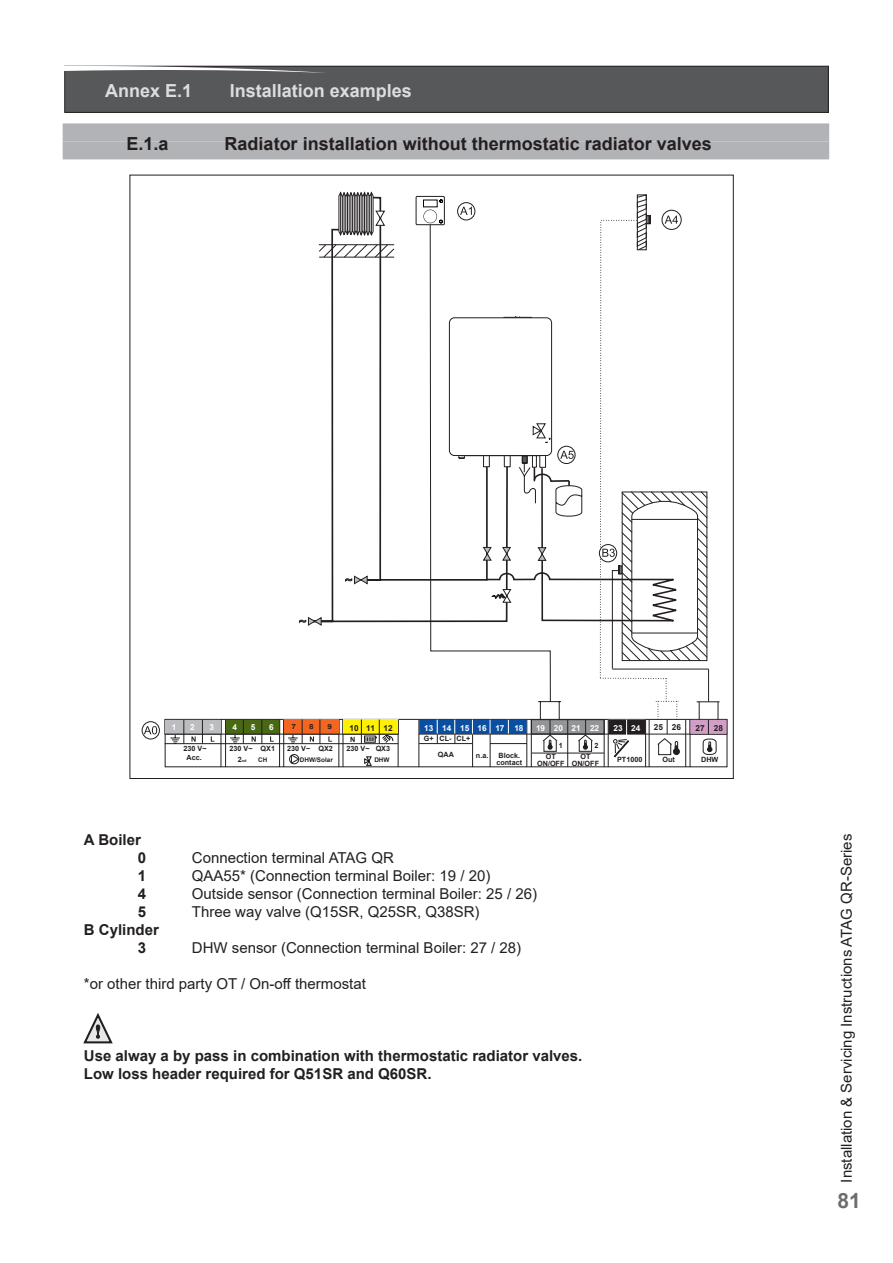
<style>
.page{position:relative;width:893px;height:1263px;background:#fff}
.page>*{position:absolute;margin:0;border:0;box-sizing:border-box;transform-origin:0 0}
.t1{font:700 21px "Arial";color:#6c6d70}
.subkop{font:700 18px "Arial";color:#231f20}
.Kop{font:700 18px "Arial";color:#dcdddf}
.normale_tekst{font:15px "Arial";color:#231f20}
.normale_tekst-2{font:700 15px "Arial";color:#231f20}
.t2{font:700 8.25px "Arial";color:#fff}
.t3{font:700 8.25px "Arial";color:#231f20}
.t4{font:700 7.2px/7.2px "Arial";color:#231f20;text-align:center}
.t5{font:700 6.9px "Arial";color:#231f20;scale:1.2 1}
.t6{font:700 6.3px "Arial";color:#231f20}
.t7{font:700 3.75px "Arial";color:#231f20}
.s1{font-size:7.2px}
</style>
<div class="page">
<hr style="left:398px;top:720px;width:1px;height:47px;background:#231f20">
<hr style="left:343px;top:720px;width:1px;height:47px;background:#231f20">
<div style="left:690px;top:719px;width:37px;height:15px;border:1px solid #231f20"></div>
<div style="left:225px;top:719px;width:55px;height:15px;border:1px solid #231f20"></div>
<div style="left:165px;top:719px;width:56px;height:15px;border:1px solid #231f20"></div>
<hr style="left:690px;top:720px;width:1px;height:47px;background:#231f20">
<hr style="left:685px;top:719px;width:1px;height:48px;background:#231f20">
<hr style="left:649px;top:720px;width:1px;height:47px;background:#231f20">
<hr style="left:645px;top:719px;width:1px;height:48px;background:#231f20">
<hr style="left:608px;top:720px;width:1px;height:47px;background:#231f20">
<hr style="left:604px;top:720px;width:1px;height:47px;background:#231f20">
<hr style="left:567px;top:720px;width:1px;height:47px;background:#231f20">
<hr style="left:531px;top:720px;width:1px;height:47px;background:#231f20">
<hr style="left:527px;top:720px;width:1px;height:47px;background:#231f20">
<hr style="left:419px;top:720px;width:1px;height:47px;background:#231f20">
<hr style="left:339px;top:720px;width:1px;height:47px;background:#231f20">
<hr style="left:283px;top:720px;width:1px;height:47px;background:#231f20">
<hr style="left:279px;top:720px;width:1px;height:47px;background:#231f20">
<hr style="left:225px;top:720px;width:1px;height:47px;background:#231f20">
<hr style="left:221px;top:720px;width:1px;height:47px;background:#231f20">
<hr style="left:165px;top:743px;width:233px;height:1px;background:#231f20">
<svg style="left:191px;top:736px;width:5px;height:6px"></svg>
<svg style="left:252px;top:736px;width:4px;height:6px"></svg>
<svg style="left:270px;top:736px;width:4px;height:6px"></svg>
<svg style="left:310px;top:736px;width:4px;height:6px"></svg>
<svg style="left:328px;top:736px;width:4px;height:6px"></svg>
<svg style="left:318px;top:196px;width:22px;height:427px"></svg>
<svg style="left:340px;top:195px;width:113px;height:525px"></svg>
<svg style="left:319px;top:244px;width:75px;height:14px"></svg>
<svg style="left:339px;top:191px;width:47px;height:46px"></svg>
<svg style="left:142px;top:722px;width:17px;height:17px"></svg>
<div style="left:142px;top:721px;width:18px;height:18px;border:1px solid #231f20;border-radius:50%"></div>
<svg style="left:144px;top:726px;width:13px;height:8px"></svg>
<svg style="left:344px;top:575px;width:24px;height:10px"></svg>
<svg style="left:299px;top:617px;width:23px;height:9px"></svg>
<div style="left:165px;top:720px;width:56px;height:14px;background:#bcbdc0"></div>
<svg style="left:170px;top:720px;width:15px;height:24px"></svg>
<svg style="left:202px;top:719px;width:1px;height:24px"></svg>
<div style="left:226px;top:720px;width:53px;height:14px;background:#496814"></div>
<svg style="left:230px;top:719px;width:14px;height:25px"></svg>
<svg style="left:262px;top:719px;width:1px;height:25px"></svg>
<div style="left:284px;top:720px;width:55px;height:14px;background:#f36621"></div>
<svg style="left:288px;top:719px;width:15px;height:25px"></svg>
<svg style="left:320px;top:719px;width:1px;height:25px"></svg>
<div style="left:343px;top:720px;width:55px;height:14px;background:#fff101"></div>
<div style="left:419px;top:720px;width:108px;height:14px;background:#0a4fa2"></div>
<hr style="left:419px;top:734px;width:308px;height:1px;background:#231f20">
<hr style="left:165px;top:734px;width:233px;height:1px;background:#231f20">
<div style="left:690px;top:720px;width:36px;height:14px;background:#d29dc7"></div>
<hr style="left:472px;top:735px;width:1px;height:32px;background:#231f20">
<hr style="left:490px;top:734px;width:1px;height:33px;background:#231f20">
<svg style="left:437px;top:720px;width:1px;height:23px"></svg>
<hr style="left:419px;top:743px;width:53px;height:1px;background:#231f20">
<svg style="left:361px;top:719px;width:32px;height:25px"></svg>
<svg style="left:364px;top:756px;width:8px;height:10px"></svg>
<div style="left:289px;top:754px;width:10px;height:10px;border:1px solid #231f20;border-radius:50%"></div>
<svg style="left:291px;top:754px;width:9px;height:10px"></svg>
<svg style="left:453px;top:194px;width:270px;height:564px"></svg>
<svg style="left:416px;top:196px;width:28px;height:29px"></svg>
<div style="left:416px;top:196px;width:29px;height:29px;border:1px solid #231f20"></div>
<svg style="left:440px;top:199px;width:3px;height:4px"></svg>
<svg style="left:423px;top:210px;width:20px;height:13px"></svg>
<div style="left:63px;top:141px;width:766px;height:18px;background:#b2b3b7"></div>
<div style="left:63px;top:123px;width:766px;height:18px;background:#b2b3b7"></div>
<div style="left:65px;top:66px;width:763px;height:46px;background:#57585a"></div>
<div style="left:64px;top:66px;width:764px;height:47px;border:1px solid #231f20"></div>
<svg style="left:64px;top:66px;width:263px;height:7px"></svg>
<svg style="left:83px;top:1013px;width:30px;height:31px"></svg>
<p class="Kop" style="left:105px;top:78px;width:89px">Annex E.1</p>
<p class="Kop" style="left:230px;top:78px;width:184px">Installation examples</p>
<p class="subkop" style="left:126px;top:131px;width:44px">E.1.a</p>
<p class="subkop" style="left:225px;top:131px;width:489px">Radiator installation without thermostatic radiator valves</p>
<p class="t2" style="left:172px;top:721px;width:6px">1</p>
<p class="t2" style="left:190px;top:721px;width:6px">2</p>
<p class="t2" style="left:209px;top:721px;width:6px">3</p>
<p class="t2" style="left:232px;top:721px;width:6px">4</p>
<p class="t2" style="left:251px;top:721px;width:6px">5</p>
<p class="t2" style="left:269px;top:721px;width:6px">6</p>
<p class="t5" style="left:291px;top:722px;width:5px">7</p>
<p class="t5" style="left:309px;top:722px;width:5px">8</p>
<p class="t5" style="left:327px;top:722px;width:5px">9</p>
<p class="t3" style="left:349px;top:722px;width:45px">10 11 12</p>
<p class="t2" style="left:424px;top:722px;width:101px">13 14 15 16 17 18</p>
<p class="t2" style="left:536px;top:722px;width:65px">19 20 21 22</p>
<p class="t2" style="left:613px;top:722px;width:28px">23 24</p>
<p class="t3" style="left:654px;top:721px;width:29px">25 26</p>
<p class="t3" style="left:695px;top:722px;width:29px">27 28</p>
<p class="t4" style="left:537px;top:753px;width:29px">OT<br>ON/OFF</p>
<p class="t4" style="left:572px;top:753px;width:29px">OT<br>ON/OFF</p>
<p class="t4" style="left:350px;top:735px;width:7px">N</p>
<p class="t4" style="left:424px;top:735px;width:48px">G+ CL- CL+</p>
<p class="t4" style="left:559px;top:742px;width:6px">1</p>
<p class="t4" style="left:595px;top:742px;width:6px">2</p>
<p class="t4" style="left:183px;top:745px;width:25px">230 V~</p>
<p class="t4" style="left:229px;top:745px;width:47px">230 V~ QX1</p>
<p class="t4" style="left:287px;top:745px;width:47px">230 V~ QX2</p>
<p class="t4" style="left:347px;top:745px;width:45px">230 V~ QX3</p>
<p class="t4" style="left:186px;top:754px;width:17px">Acc.</p>
<p class="t7" style="left:238px;top:757px;width:10px"><span class="s1">2</span>nd</p>
<p class="t6" style="left:258px;top:755px;width:11px">CH</p>
<p class="t6" style="left:300px;top:755px;width:34px">DHW/Solar</p>
<p class="t6" style="left:374px;top:755px;width:17px">DHW</p>
<p class="t4" style="left:438px;top:751px;width:18px">QAA</p>
<p class="t4" style="left:476px;top:751px;width:14px">n.a.</p>
<p class="t4" style="left:496px;top:751px;width:27px;text-align:left">Block. contact</p>
<p class="t4" style="left:617px;top:756px;width:27px">PT1000</p>
<p class="t4" style="left:662px;top:756px;width:14px">Out</p>
<p class="t4" style="left:701px;top:756px;width:19px">DHW</p>
<p class="normale_tekst-2" style="left:84px;top:829px;width:58px">A Boiler</p>
<p class="normale_tekst-2" style="left:138px;top:847px;width:10px">0</p>
<p class="normale_tekst" style="left:192px;top:848px;width:204px">Connection terminal ATAG QR</p>
<p class="normale_tekst-2" style="left:138px;top:865px;width:10px">1</p>
<p class="normale_tekst" style="left:192px;top:866px;width:300px">QAA55* (Connection terminal Boiler: 19 / 20)</p>
<p class="normale_tekst-2" style="left:138px;top:883px;width:10px">4</p>
<p class="normale_tekst" style="left:192px;top:884px;width:347px">Outside sensor (Connection terminal Boiler: 25 / 26)</p>
<p class="normale_tekst-2" style="left:138px;top:901px;width:10px">5</p>
<p class="normale_tekst" style="left:192px;top:902px;width:289px">Three way valve (Q15SR, Q25SR, Q38SR)</p>
<p class="normale_tekst-2" style="left:84px;top:919px;width:77px">B Cylinder</p>
<p class="normale_tekst-2" style="left:138px;top:937px;width:10px">3</p>
<p class="normale_tekst" style="left:192px;top:938px;width:331px">DHW sensor (Connection terminal Boiler: 27 / 28)</p>
<p class="normale_tekst" style="left:84px;top:974px;width:284px">*or other third party OT / On-off thermostat</p>
<p class="normale_tekst-2" style="left:84px;top:1045px;width:500px">Use alway a by pass in combination with thermostatic radiator valves.</p>
<p class="normale_tekst-2" style="left:84px;top:1063px;width:349px">Low loss header required for Q51SR and Q60SR.</p>
<p class="normale_tekst" style="left:836px;top:1182px;width:350px;rotate:-90deg">Installation &amp; Servicing Instructions ATAG QR-Series</p>
<h1 class="t1" style="left:837px;top:1186px;width:25px">81</h1>
</div>
